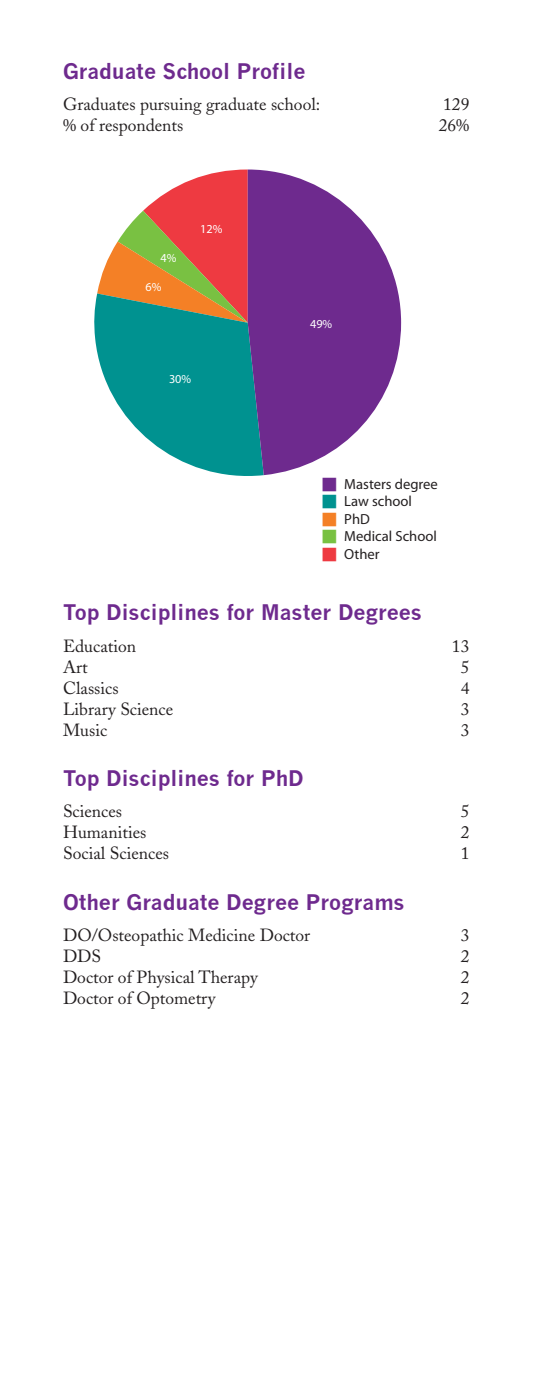
<style>
.page{position:relative;width:536px;height:1386px;background:#fff}
.page>*{position:absolute;margin:0;border:0;box-sizing:border-box;transform-origin:0 0}
.t1{font:700 21px "News Gothic";color:#6e2a8e}
.t2{font:17.5px "Adobe Caslon";color:#231f20}
.t3{font:14.7px "Myriad Pro";color:#231f20}
.t4{font:12.25px "Myriad Pro";color:#fff}
.s1{color:#6e2a8e}
.s2{color:#009290}
.s3{color:#f48026}
.s4{color:#79c142}
.s5{color:#ee3a41}
</style>
<div class="page">
<svg style="left:97px;top:170px;width:151px;height:124px"></svg>
<svg style="left:94px;top:294px;width:170px;height:182px;fill:#009290"></svg>
<svg style="left:248px;top:170px;width:153px;height:305px;fill:#6e2a8e"></svg>
<p class="t1" style="left:63px;top:58px;width:244px">Graduate School Profile</p>
<p class="t2" style="left:63px;top:94px;width:259px">Graduates pursuing graduate school:</p>
<p class="t2" style="left:443px;top:94px;width:28px">129</p>
<p class="t2" style="left:63px;top:115px;width:122px">% of respondents</p>
<p class="t2" style="left:438px;top:115px;width:32px">26%</p>
<p class="t4" style="left:160px;top:251px;width:17px">4%</p>
<p class="t4" style="left:145px;top:279px;width:17px">6%</p>
<p class="t4" style="left:200px;top:221px;width:24px">12%</p>
<p class="t4" style="left:169px;top:371px;width:24px">30%</p>
<p class="t4" style="left:310px;top:316px;width:24px">49%</p>
<p class="t3" style="left:322px;top:475px;width:117px"><span class="s1">■</span> Masters degree</p>
<p class="t3" style="left:322px;top:492px;width:91px"><span class="s2">■</span> Law school</p>
<p class="t3" style="left:322px;top:510px;width:49px"><span class="s3">■</span> PhD</p>
<p class="t3" style="left:322px;top:527px;width:116px"><span class="s4">■</span> Medical School</p>
<p class="t3" style="left:322px;top:545px;width:59px"><span class="s5">■</span> Other</p>
<p class="t1" style="left:63px;top:599px;width:360px">Top Disciplines for Master Degrees</p>
<p class="t2" style="left:63px;top:635px;width:75px">Education</p>
<p class="t2" style="left:452px;top:635px;width:19px">13</p>
<p class="t2" style="left:63px;top:656px;width:26px">Art</p>
<p class="t2" style="left:460px;top:656px;width:10px">5</p>
<p class="t2" style="left:63px;top:677px;width:57px">Classics</p>
<p class="t2" style="left:460px;top:677px;width:10px">4</p>
<p class="t2" style="left:63px;top:698px;width:112px">Library Science</p>
<p class="t2" style="left:460px;top:698px;width:10px">3</p>
<p class="t2" style="left:63px;top:719px;width:46px">Music</p>
<p class="t2" style="left:460px;top:719px;width:10px">3</p>
<p class="t1" style="left:63px;top:765px;width:242px">Top Disciplines for PhD</p>
<p class="t2" style="left:63px;top:801px;width:61px">Sciences</p>
<p class="t2" style="left:460px;top:801px;width:10px">5</p>
<p class="t2" style="left:63px;top:822px;width:85px">Humanities</p>
<p class="t2" style="left:460px;top:822px;width:10px">2</p>
<p class="t2" style="left:63px;top:843px;width:107px">Social Sciences</p>
<p class="t2" style="left:460px;top:843px;width:10px">1</p>
<p class="t1" style="left:63px;top:889px;width:343px">Other Graduate Degree Programs</p>
<p class="t2" style="left:63px;top:925px;width:248px">DO/Osteopathic Medicine Doctor</p>
<p class="t2" style="left:460px;top:925px;width:10px">3</p>
<p class="t2" style="left:63px;top:946px;width:40px">DDS</p>
<p class="t2" style="left:460px;top:946px;width:10px">2</p>
<p class="t2" style="left:63px;top:967px;width:196px">Doctor of Physical Therapy</p>
<p class="t2" style="left:460px;top:967px;width:10px">2</p>
<p class="t2" style="left:63px;top:988px;width:154px">Doctor of Optometry</p>
<p class="t2" style="left:460px;top:988px;width:10px">2</p>
</div>
